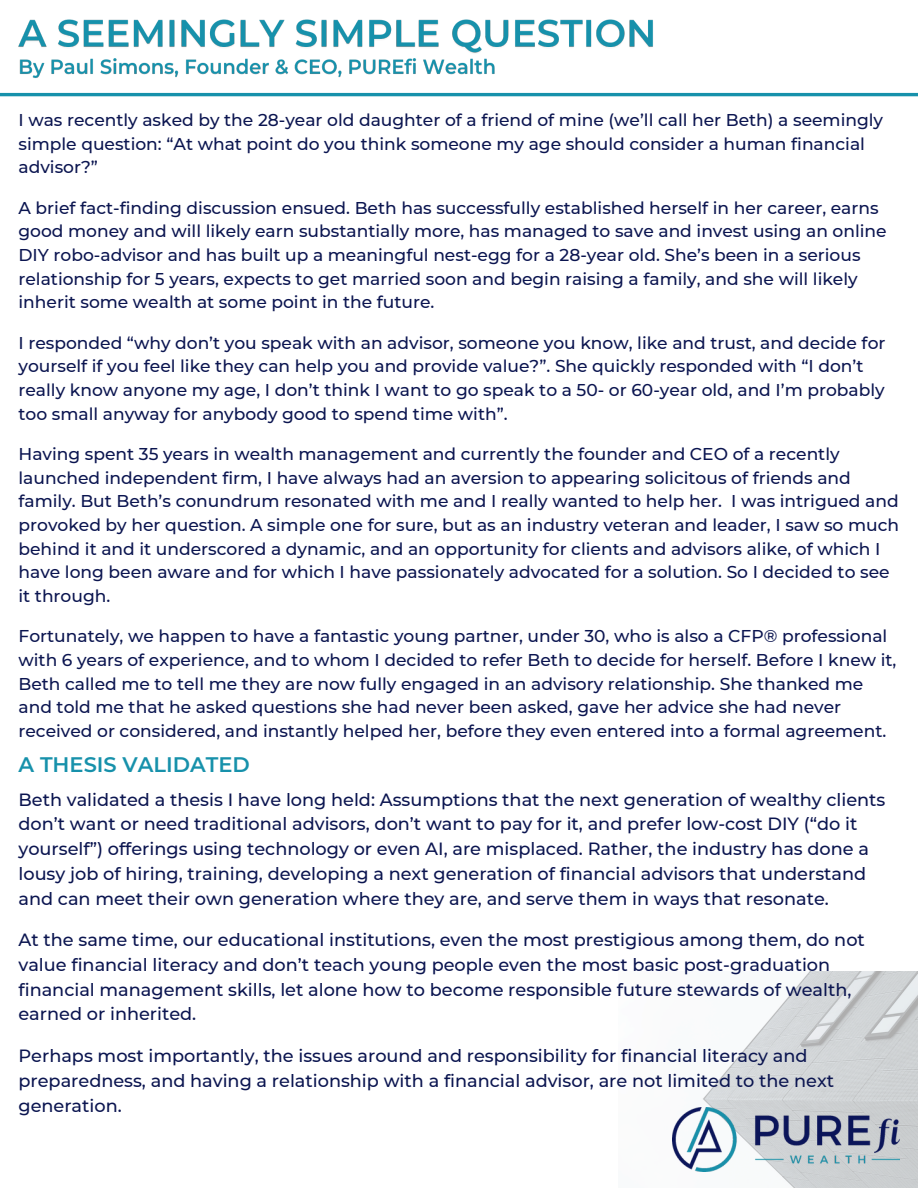
<style>
.page{position:relative;width:918px;height:1188px;background:#fff}
.page>*{position:absolute;margin:0;border:0;box-sizing:border-box;transform-origin:0 0}
.t1{font:600 21px "Montserrat";color:#1791ab}
.t2{font:500 17.7px/24.8px "Montserrat";color:#0b1550}
.t3{font:500 17.1px/23.7px "Montserrat";color:#0b1550}
</style>
<div class="page">
<img style="left:702px;top:972px;width:216px;height:216px">
<img style="left:672px;top:1107px;width:228px;height:65px">
<hr style="left:0;top:93px;width:918px;height:3px;background:#1791ab">
<img style="left:19px;top:58px;width:476px;height:20px">
<img style="left:18px;top:19px;width:635px;height:34px">
<p class="t3" style="left:19px;top:108px;width:866px">I was recently asked by the 28-year old daughter of a friend of mine (we’ll call her Beth) a seemingly simple question: “At what point do you think someone my age should consider a human financial advisor?”</p>
<p class="t3" style="left:19px;top:196px;width:870px">A brief fact-finding discussion ensued. Beth has successfully established herself in her career, earns good money and will likely earn substantially more, has managed to save and invest using an online DIY robo-advisor and has built up a meaningful nest-egg for a 28-year old. She’s been in a serious relationship for 5 years, expects to get married soon and begin raising a family, and she will likely inherit some wealth at some point in the future.</p>
<p class="t3" style="left:19px;top:331px;width:869px">I responded “why don’t you speak with an advisor, someone you know, like and trust, and decide for yourself if you feel like they can help you and provide value?”. She quickly responded with “I don’t really know anyone my age, I don’t think I want to go speak to a 50- or 60-year old, and I’m probably too small anyway for anybody good to spend time with”.</p>
<p class="t3" style="left:19px;top:442px;width:882px">Having spent 35 years in wealth management and currently the founder and CEO of a recently launched independent firm, I have always had an aversion to appearing solicitous of friends and family. But Beth’s conundrum resonated with me and I really wanted to help her. I was intrigued and provoked by her question. A simple one for sure, but as an industry veteran and leader, I saw so much behind it and it underscored a dynamic, and an opportunity for clients and advisors alike, of which I have long been aware and for which I have passionately advocated for a solution. So I decided to see it through.</p>
<h2 class="t3" style="left:19px;top:624px;width:879px">Fortunately, we happen to have a fantastic young partner, under 30, who is also a CFP® professional with 6 years of experience, and to whom I decided to refer Beth to decide for herself. Before I knew it, Beth called me to tell me they are now fully engaged in an advisory relationship. She thanked me and told me that he asked questions she had never been asked, gave her advice she had never received or considered, and instantly helped her, before they even entered into a formal agreement.</h2>
<p class="t1" style="left:19px;top:752px;width:233px">A THESIS VALIDATED</p>
<p class="t2" style="left:19px;top:787px;width:868px">Beth validated a thesis I have long held: Assumptions that the next generation of wealthy clients don’t want or need traditional advisors, don’t want to pay for it, and prefer low-cost DIY (“do it yourself”) offerings using technology or even AI, are misplaced. Rather, the industry has done a lousy job of hiring, training, developing a next generation of financial advisors that understand and can meet their own generation where they are, and serve them in ways that resonate.</p>
<p class="t2" style="left:19px;top:927px;width:848px">At the same time, our educational institutions, even the most prestigious among them, do not value financial literacy and don’t teach young people even the most basic post-graduation financial management skills, let alone how to become responsible future stewards of wealth, earned or inherited.</p>
<p class="t2" style="left:19px;top:1043px;width:817px">Perhaps most importantly, the issues around and responsibility for financial literacy and preparedness, and having a relationship with a financial advisor, are not limited to the next generation.</p>
</div>
